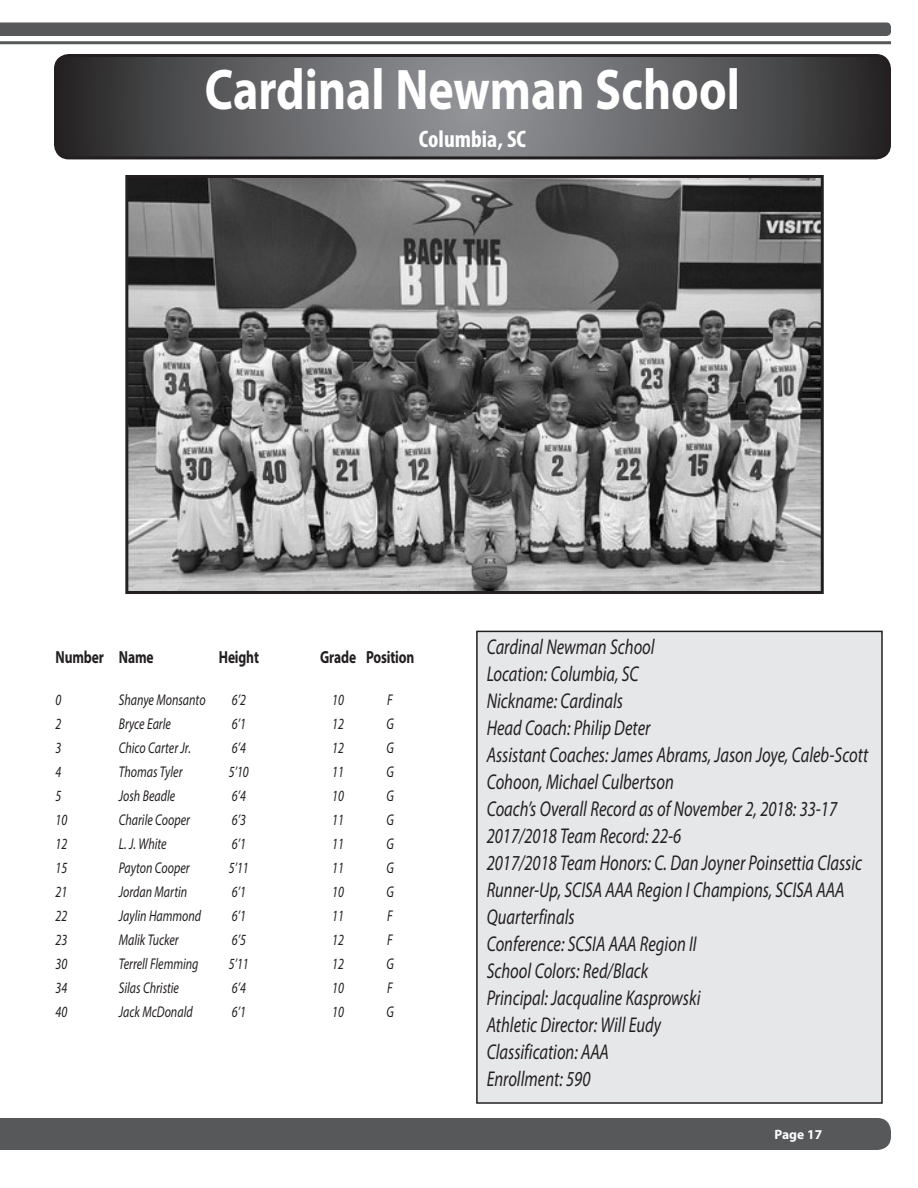
<style>
.page{position:relative;width:918px;height:1188px;background:#fff}
.page>*{position:absolute;margin:0;border:0;box-sizing:border-box;transform-origin:0 0}
.t1{font:700 57.6px "Myriad Pro";color:#fff;scale:.83 1}
.t2{font:700 condensed 24px "Myriad Pro";color:#fff}
.t3{font:italic 21.45px/27px "Myriad Pro";color:#231f20;scale:.77 1}
.t4{font:700 17.55px "Myriad Pro";letter-spacing:-.01em;color:#231f20;scale:.77 1}
.t5{font:italic 15.6px "Myriad Pro";color:#231f20;scale:.77 1}
.Plate_Bodies{font:700 13.5px "Myriad Pro";color:#fff}
</style>
<div class="page">
<div style="left:0;top:1118px;width:891px;height:32px;background:#57585a"></div>
<svg style="left:0;top:22px;width:891px;height:14px;background:#5c5d5f"></svg>
<hr style="left:0;top:41px;width:891px;height:3px;background:#57585a">
<div style="left:477px;top:631px;width:405px;height:472px;background:#e6e7e9"></div>
<div style="left:476px;top:631px;width:407px;height:473px;border:2px solid #231f20"></div>
<svg style="left:56px;top:56px;width:833px;height:102px;background:#5f6062"></svg>
<div style="left:54px;top:54px;width:837px;height:105px;border:3px solid #231f20;border-radius:14px"></div>
<img style="left:129px;top:179px;width:691px;height:411px">
<div style="left:125px;top:175px;width:699px;height:419px;border:3px solid #231f20"></div>
<p class="t1" style="left:205px;top:52px;width:646px">Cardinal Newman School</p>
<p class="t2" style="left:419px;top:124px;width:109px">Columbia, SC</p>
<p class="t4" style="left:56px;top:645px;width:129px">Number Name</p>
<p class="t4" style="left:219px;top:645px;width:54px">Height</p>
<p class="t4" style="left:320px;top:645px;width:124px">Grade Position</p>
<p class="t5" style="left:56px;top:690px;width:9px">0</p>
<p class="t5" style="left:119px;top:690px;width:114px">Shanye Monsanto</p>
<p class="t5" style="left:232px;top:690px;width:20px">6’2</p>
<p class="t5" style="left:332px;top:690px;width:17px">10</p>
<p class="t5" style="left:387px;top:690px;width:9px">F</p>
<p class="t5" style="left:56px;top:714px;width:9px">2</p>
<p class="t5" style="left:119px;top:714px;width:69px">Bryce Earle</p>
<p class="t5" style="left:232px;top:714px;width:20px">6’1</p>
<p class="t5" style="left:332px;top:714px;width:17px">12</p>
<p class="t5" style="left:386px;top:714px;width:11px">G</p>
<p class="t5" style="left:56px;top:738px;width:9px">3</p>
<p class="t5" style="left:119px;top:738px;width:95px">Chico Carter Jr.</p>
<p class="t5" style="left:232px;top:738px;width:20px">6’4</p>
<p class="t5" style="left:332px;top:738px;width:17px">12</p>
<p class="t5" style="left:386px;top:738px;width:11px">G</p>
<p class="t5" style="left:56px;top:762px;width:9px">4</p>
<p class="t5" style="left:119px;top:762px;width:84px">Thomas Tyler</p>
<p class="t5" style="left:229px;top:762px;width:28px">5’10</p>
<p class="t5" style="left:332px;top:762px;width:17px">11</p>
<p class="t5" style="left:386px;top:762px;width:11px">G</p>
<p class="t5" style="left:56px;top:786px;width:9px">5</p>
<p class="t5" style="left:119px;top:786px;width:75px">Josh Beadle</p>
<p class="t5" style="left:232px;top:786px;width:20px">6’4</p>
<p class="t5" style="left:332px;top:786px;width:17px">10</p>
<p class="t5" style="left:386px;top:786px;width:11px">G</p>
<p class="t5" style="left:56px;top:810px;width:17px">10</p>
<p class="t5" style="left:119px;top:810px;width:94px">Charile Cooper</p>
<p class="t5" style="left:232px;top:810px;width:20px">6’3</p>
<p class="t5" style="left:332px;top:810px;width:17px">11</p>
<p class="t5" style="left:386px;top:810px;width:11px">G</p>
<p class="t5" style="left:56px;top:834px;width:17px">12</p>
<p class="t5" style="left:119px;top:834px;width:64px">L. J. White</p>
<p class="t5" style="left:232px;top:834px;width:20px">6’1</p>
<p class="t5" style="left:332px;top:834px;width:17px">11</p>
<p class="t5" style="left:386px;top:834px;width:11px">G</p>
<p class="t5" style="left:56px;top:858px;width:17px">15</p>
<p class="t5" style="left:119px;top:858px;width:94px">Payton Cooper</p>
<p class="t5" style="left:229px;top:858px;width:28px">5’11</p>
<p class="t5" style="left:332px;top:858px;width:17px">11</p>
<p class="t5" style="left:386px;top:858px;width:11px">G</p>
<p class="t5" style="left:56px;top:882px;width:17px">21</p>
<p class="t5" style="left:119px;top:882px;width:90px">Jordan Martin</p>
<p class="t5" style="left:232px;top:882px;width:20px">6’1</p>
<p class="t5" style="left:332px;top:882px;width:17px">10</p>
<p class="t5" style="left:386px;top:882px;width:11px">G</p>
<p class="t5" style="left:56px;top:906px;width:17px">22</p>
<p class="t5" style="left:119px;top:906px;width:108px">Jaylin Hammond</p>
<p class="t5" style="left:232px;top:906px;width:20px">6’1</p>
<p class="t5" style="left:332px;top:906px;width:17px">11</p>
<p class="t5" style="left:387px;top:906px;width:9px">F</p>
<p class="t5" style="left:56px;top:930px;width:17px">23</p>
<p class="t5" style="left:119px;top:930px;width:79px">Malik Tucker</p>
<p class="t5" style="left:232px;top:930px;width:20px">6’5</p>
<p class="t5" style="left:332px;top:930px;width:17px">12</p>
<p class="t5" style="left:387px;top:930px;width:9px">F</p>
<p class="t5" style="left:56px;top:954px;width:17px">30</p>
<p class="t5" style="left:119px;top:954px;width:105px">Terrell Flemming</p>
<p class="t5" style="left:229px;top:954px;width:28px">5’11</p>
<p class="t5" style="left:332px;top:954px;width:17px">12</p>
<p class="t5" style="left:386px;top:954px;width:11px">G</p>
<p class="t5" style="left:56px;top:978px;width:17px">34</p>
<p class="t5" style="left:119px;top:978px;width:80px">Silas Christie</p>
<p class="t5" style="left:232px;top:978px;width:20px">6’4</p>
<p class="t5" style="left:332px;top:978px;width:17px">10</p>
<p class="t5" style="left:387px;top:978px;width:9px">F</p>
<p class="t5" style="left:56px;top:1002px;width:17px">40</p>
<p class="t5" style="left:119px;top:1002px;width:97px">Jack McDonald</p>
<p class="t5" style="left:232px;top:1002px;width:20px">6’1</p>
<p class="t5" style="left:332px;top:1002px;width:17px">10</p>
<p class="t5" style="left:386px;top:1002px;width:11px">G</p>
<p class="t3" style="left:487px;top:632px;width:220px">Cardinal Newman School</p>
<p class="t3" style="left:487px;top:659px;width:199px">Location: Columbia, SC</p>
<p class="t3" style="left:487px;top:686px;width:179px">Nickname: Cardinals</p>
<p class="t3" style="left:487px;top:713px;width:214px">Head Coach: Philip Deter</p>
<p class="t3" style="left:487px;top:740px;width:497px">Assistant Coaches: James Abrams, Jason Joye, Caleb-Scott<br>Cohoon, Michael Culbertson</p>
<p class="t3" style="left:487px;top:794px;width:457px">Coach’s Overall Record as of November 2, 2018: 33-17</p>
<p class="t3" style="left:487px;top:821px;width:254px">2017/2018 Team Record: 22-6</p>
<p class="t3" style="left:487px;top:848px;width:489px">2017/2018 Team Honors: C. Dan Joyner Poinsettia Classic<br>Runner-Up, SCISA AAA Region I Champions, SCISA AAA<br>Quarterfinals</p>
<p class="t3" style="left:487px;top:929px;width:274px">Conference: SCSIA AAA Region II</p>
<p class="t3" style="left:487px;top:956px;width:212px">School Colors: Red/Black</p>
<p class="t3" style="left:487px;top:983px;width:279px">Principal: Jacqualine Kasprowski</p>
<p class="t3" style="left:487px;top:1010px;width:228px">Athletic Director: Will Eudy</p>
<p class="t3" style="left:487px;top:1037px;width:160px">Classification: AAA</p>
<p class="t3" style="left:487px;top:1064px;width:136px">Enrollment: 590</p>
<p class="Plate_Bodies" style="left:775px;top:1125px;width:49px">Page 17</p>
</div>
